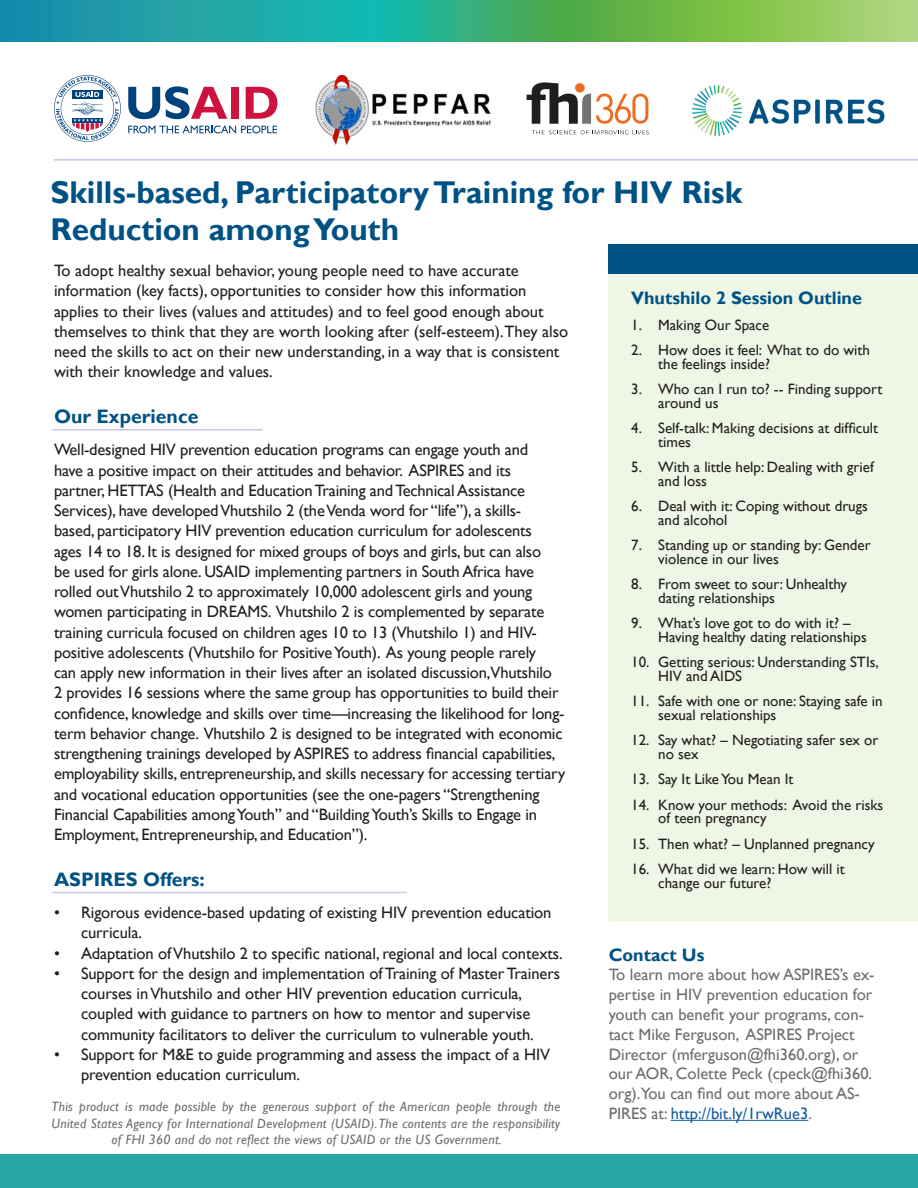
<style>
.page{position:relative;width:918px;height:1188px;background:#fff}
.page>*{position:absolute;margin:0;border:0;box-sizing:border-box;transform-origin:0 0}
.t1{font:700 31.5px/37.5px "Gill Sans";color:#005285}
.Head_1{font:700 19.5px "Gill Sans";color:#005285}
.Box_title{font:700 18px "Gill Sans";color:#005285}
.Body_text{font:16.5px/20.2px "Gill Sans";letter-spacing:-.01em;color:#231f20}
.t2{font:16.5px/19.8px "Gill Sans";color:#6c6d70}
.t3{font:15px/13.5px "Gill Sans";color:#231f20}
.Box_text{font:italic 13.5px/16.5px "Gill Sans";letter-spacing:.02em;color:#6c6d70;text-align:center}
.s1{color:#175d9e}
</style>
<div class="page">
<hr style="left:52px;top:429px;width:211px;height:2px;background:#c8c8e3">
<hr style="left:52px;top:892px;width:355px;height:1px;background:#c8c8e3">
<div style="left:609px;top:274px;width:309px;height:648px;background:#eef6e5"></div>
<div style="left:609px;top:245px;width:309px;height:29px;background:#005285"></div>
<hr style="left:54px;top:159px;width:864px;height:2px;background:#c8c8e3">
<svg style="left:128px;top:126px;width:149px;height:7px"></svg>
<svg style="left:128px;top:86px;width:99px;height:33px"></svg>
<div style="left:231px;top:87px;width:8px;height:32px;background:#cd123d"></div>
<svg style="left:246px;top:87px;width:31px;height:32px"></svg>
<svg style="left:54px;top:75px;width:67px;height:67px"></svg>
<svg style="left:527px;top:82px;width:121px;height:42px"></svg>
<svg style="left:532px;top:130px;width:117px;height:4px"></svg>
<img style="left:692px;top:85px;width:193px;height:52px">
<img style="left:315px;top:75px;width:176px;height:70px">
<svg style="left:0;top:0;width:918px;height:41px;background:#46b07f"></svg>
<hr style="left:671px;top:1120px;width:137px;height:1px;background:#175d9e">
<div style="left:0;top:1154px;width:918px;height:34px;background:#27a6a5"></div>
<p class="t1" style="left:50px;top:174px;width:693px">Skills-based, Participatory Training for HIV Risk<br>Reduction among Youth</p>
<p class="Body_text" style="left:54px;top:261px;width:516px">To adopt healthy sexual behavior, young people need to have accurate information (key facts), opportunities to consider how this information applies to their lives (values and attitudes) and to feel good enough about themselves to think that they are worth looking after (self-esteem).They also need the skills to act on their new understanding, in a way that is consistent with their knowledge and values.</p>
<p class="Head_1" style="left:54px;top:405px;width:146px">Our Experience</p>
<p class="Body_text" style="left:54px;top:440px;width:513px">Well-designed HIV prevention education programs can engage youth and<br>have a positive impact on their attitudes and behavior. ASPIRES and its partner, HETTAS (Health and Education Training and Technical Assistance Services), have developed Vhutshilo 2 (the Venda word for “life”), a skills&shy;based, participatory HIV prevention education curriculum for adolescents<br>ages 14 to 18. It is designed for mixed groups of boys and girls, but can also<br>be used for girls alone. USAID implementing partners in South Africa have rolled out Vhutshilo 2 to approximately 10,000 adolescent girls and young women participating in DREAMS. Vhutshilo 2 is complemented by separate training curricula focused on children ages 10 to 13 (Vhutshilo 1) and HIV&shy;positive adolescents (Vhutshilo for Positive Youth). As young people rarely<br>can apply new information in their lives after an isolated discussion,Vhutshilo<br>2 provides 16 sessions where the same group has opportunities to build their confidence, knowledge and skills over time—increasing the likelihood for long&shy;term behavior change. Vhutshilo 2 is designed to be integrated with economic strengthening trainings developed by ASPIRES to address financial capabilities, employability skills, entrepreneurship, and skills necessary for accessing tertiary and vocational education opportunities (see the one-pagers “Strengthening Financial Capabilities among Youth” and “Building Youth’s Skills to Engage in Employment, Entrepreneurship, and Education”).</p>
<p class="Head_1" style="left:54px;top:867px;width:152px">ASPIRES Offers:</p>
<p class="Body_text" style="left:81px;top:903px;width:472px;text-indent:-27px">• Rigorous evidence-based updating of existing HIV prevention education curricula.</p>
<p class="Body_text" style="left:54px;top:943px;width:510px">• Adaptation of Vhutshilo 2 to specific national, regional and local contexts.</p>
<p class="Body_text" style="left:81px;top:963px;width:481px;text-indent:-27px">• Support for the design and implementation of Training of Master Trainers courses in Vhutshilo and other HIV prevention education curricula, coupled with guidance to partners on how to mentor and supervise community facilitators to deliver the curriculum to vulnerable youth.</p>
<p class="Body_text" style="left:81px;top:1044px;width:471px;text-indent:-27px">• Support for M&amp;E to guide programming and assess the impact of a HIV prevention education curriculum.</p>
<p class="Box_text" style="left:52px;top:1099px;width:510px">This product is made possible by the generous support of the American people through the<br>United States Agency for International Development (USAID). The contents are the responsibility of FHI 360 and do not reflect the views of USAID or the US Government.</p>
<p class="Box_title" style="left:631px;top:288px;width:232px">Vhutshilo 2 Session Outline</p>
<p class="t3" style="left:631px;top:318px;width:140px">1. Making Our Space</p>
<p class="t3" style="left:658px;top:344px;width:213px;text-indent:-27px">2. How does it feel: What to do with the feelings inside?</p>
<p class="t3" style="left:658px;top:383px;width:226px;text-indent:-27px">3. Who can I run to? -- Finding support around us</p>
<p class="t3" style="left:658px;top:422px;width:222px;text-indent:-27px">4. Self-talk: Making decisions at difficult times</p>
<p class="t3" style="left:658px;top:461px;width:217px;text-indent:-27px">5. With a little help: Dealing with grief and loss</p>
<p class="t3" style="left:658px;top:500px;width:211px;text-indent:-27px">6. Deal with it: Coping without drugs and alcohol</p>
<p class="t3" style="left:658px;top:539px;width:214px;text-indent:-27px">7. Standing up or standing by: Gender violence in our lives</p>
<p class="t3" style="left:658px;top:578px;width:190px;text-indent:-27px">8. From sweet to sour: Unhealthy dating relationships</p>
<p class="t3" style="left:658px;top:617px;width:210px;text-indent:-27px">9. What’s love got to do with it? –<br>Having healthy dating relationships</p>
<p class="t3" style="left:658px;top:656px;width:222px;text-indent:-27px">10. Getting serious: Understanding STIs,<br>HIV and AIDS</p>
<p class="t3" style="left:658px;top:695px;width:226px;text-indent:-27px">11. Safe with one or none: Staying safe in sexual relationships</p>
<p class="t3" style="left:658px;top:734px;width:222px;text-indent:-27px">12. Say what? – Negotiating safer sex or no sex</p>
<p class="t3" style="left:631px;top:773px;width:164px">13. Say It Like You Mean It</p>
<p class="t3" style="left:658px;top:798px;width:227px;text-indent:-27px">14. Know your methods: Avoid the risks of teen pregnancy</p>
<p class="t3" style="left:631px;top:837px;width:245px">15. Then what? – Unplanned pregnancy</p>
<p class="t3" style="left:658px;top:863px;width:188px;text-indent:-27px">16. What did we learn: How will it change our future?</p>
<p class="Box_title" style="left:609px;top:944px;width:97px">Contact Us</p>
<p class="t2" style="left:609px;top:965px;width:267px">To learn more about how ASPIRES’s ex&shy;pertise in HIV prevention education for youth can benefit your programs, con&shy;tact Mike Ferguson, ASPIRES Project Director (mferguson@fhi360.org), or our AOR, Colette Peck (cpeck@fhi360. org).You can find out more about AS-PIRES at: <span class="s1">http://bit.ly/1rwRue3</span>.</p>
</div>
